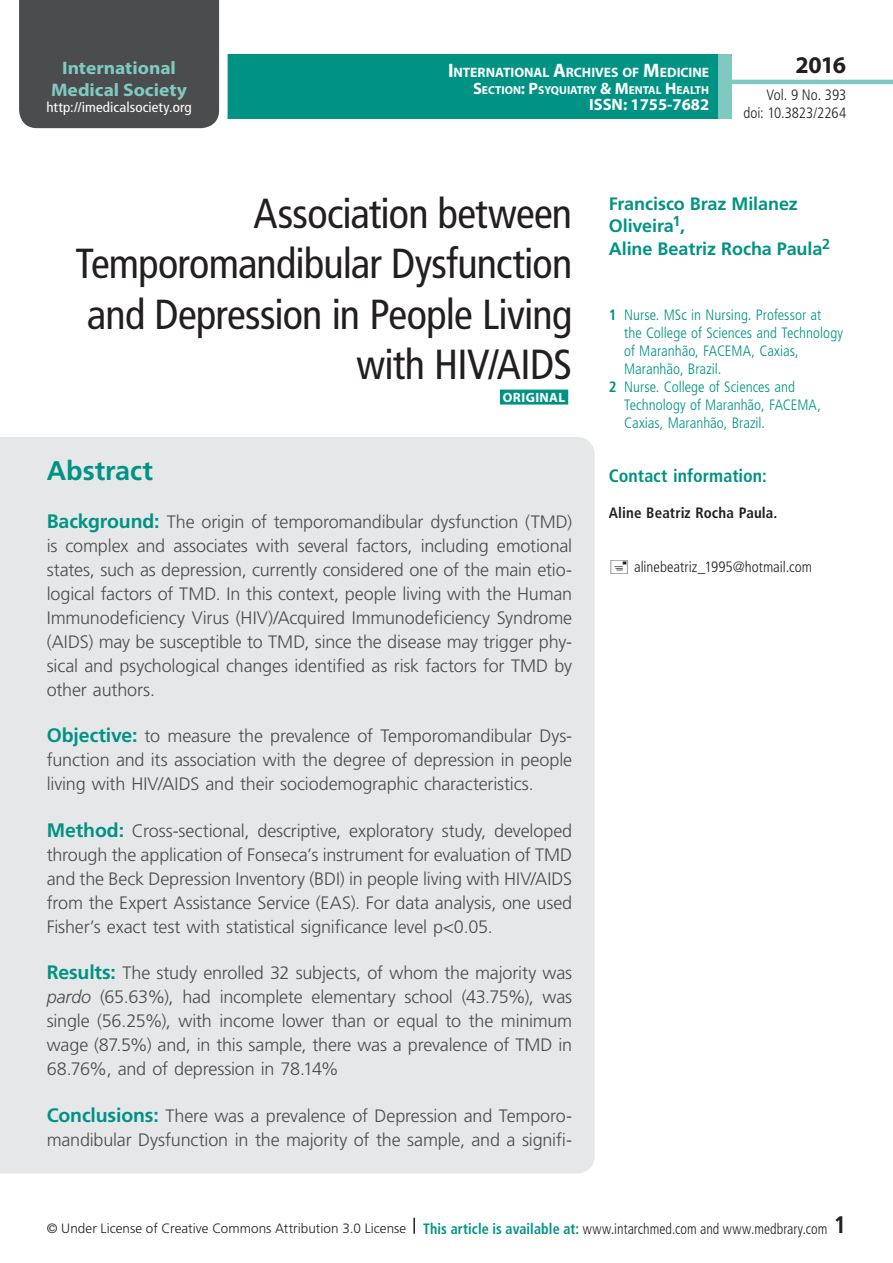
<style>
.page{position:relative;width:893px;height:1263px;background:#fff}
.page>*{position:absolute;margin:0;border:0;box-sizing:border-box;transform-origin:0 0}
.t1{font:condensed 42px/50.4px "Frutiger LT Std";letter-spacing:-.02em;color:#231f20;text-align:right}
.t2{font:700 27px "Frutiger LT Std";letter-spacing:-.005em;color:#009384}
.t3{font:700 24px "Myriad Pro";color:#231f20}
.t4{font:700 condensed 24px "Frutiger LT Std";color:#231f20}
.t5{font:700 18.15px/21.8px "Myriad Pro";color:#80c9c2;text-align:center;scale:1.07 1}
.t6{font:300 18px/24px "Frutiger LT Std";letter-spacing:-.01em;color:#4b4c4d;text-align:justify}
.t7{font:700 18px/22.5px "Frutiger LT Std";letter-spacing:-.005em;color:#009384}
.t8{font:700 condensed 18px "Frutiger LT Std";color:#009384}
.t9{font:700 16.5px "Myriad Pro";color:#fff}
.t10{font:300 condensed 15px "Frutiger LT Std";color:#009384}
.t11{font:300 condensed 15px/18px "Frutiger LT Std";color:#231f20;text-align:right}
.t12{font:700 condensed 15px "Frutiger LT Std";letter-spacing:.01em;color:#231f20}
.t13{font:condensed 13.95px "Frutiger LT Std";letter-spacing:.005em;color:#fff;scale:1.07 1}
.t14{font:700 13.65px "Myriad Pro";letter-spacing:-.005em;color:#fff}
.t15{font:300 13.5px "Frutiger LT Std";letter-spacing:.005em;color:#231f20}
.t16{font:700 13.5px "Myriad Pro";letter-spacing:.03em;color:#fff}
.t17{font:700 11.55px "Myriad Pro";color:#fff}
.s1{font-size:19.5px}
.s2{font-size:16.5px}
.s3{font-weight:700;font-size:19.5px;color:#009384}
.s4{font-style:italic}
.s5{font-weight:700}
.s6{font-weight:700;font-stretch:condensed;font-size:15px;color:#009384}
.s7{font-stretch:condensed;font-size:15px}
</style>
<div class="page">
<div style="left:23px;top:54px;width:762px;height:65px;background:#009384"></div>
<div style="left:19px;top:0;width:209px;height:129px;background:#4b4c4d"></div>
<div style="left:732px;top:36px;width:161px;height:94px;background:#fff"></div>
<hr style="left:730px;top:80px;width:163px;height:4px;background:#80c9c2">
<div style="left:718px;top:54px;width:14px;height:65px;background:#80c9c2"></div>
<svg style="left:413px;top:1218px;width:2px;height:16px"></svg>
<div style="left:0;top:437px;width:595px;height:736px;background:#e6e7e9"></div>
<div style="left:500px;top:390px;width:68px;height:15px;background:#009384"></div>
<p class="t5" style="left:51px;top:56px;width:129px">International<br>Medical Society</p>
<p class="t13" style="left:46px;top:99px;width:137px">http://imedicalsociety.org</p>
<p class="t14" style="left:448px;top:64px;width:263px"><span class="s1">I</span>NTERNATIONAL <span class="s1">A</span>RCHIVES OF <span class="s1">M</span>EDICINE</p>
<p class="t17" style="left:473px;top:82px;width:238px"><span class="s2">S</span>ECTION<span class="s2">: P</span>SYQUIATRY <span class="s2">&amp; M</span>ENTAL <span class="s2">H</span> EALTH</p>
<p class="t9" style="left:589px;top:94px;width:122px">ISSN: 1755-7682</p>
<h3 class="t3" style="left:795px;top:49px;width:52px">2016</h3>
<p class="t11" style="left:743px;top:86px;width:104px">Vol. 9 No. 393 doi: 10.3823/2264</p>
<h1 class="t1" style="left:76px;top:188px;width:498px">Association between<br>Temporomandibular Dysfunction and Depression in People Living with HIV/AIDS</h1>
<p class="t16" style="left:503px;top:388px;width:64px">ORIGINAL</p>
<h2 class="t2" style="left:47px;top:454px;width:108px">Abstract</h2>
<p class="t6" style="left:47px;top:510px;width:527px"><span class="s3">Background:</span> The origin of temporomandibular dysfunction (TMD) is complex and associates with several factors, including emotional states, such as depression, currently considered one of the main etio&shy;logical factors of TMD. In this context, people living with the Human Immunodeficiency Virus (HIV)/Acquired Immunodeficiency Syndrome (AIDS) may be susceptible to TMD, since the disease may trigger phy&shy;sical and psychological changes identified as risk factors for TMD by other authors.</p>
<p class="t6" style="left:47px;top:724px;width:527px"><span class="s3">Objective:</span> to measure the prevalence of Temporomandibular Dys&shy;function and its association with the degree of depression in people living with HIV/AIDS and their sociodemographic characteristics.</p>
<p class="t6" style="left:47px;top:819px;width:527px"><span class="s3">Method:</span> Cross-sectional, descriptive, exploratory study, developed through the application of Fonseca’s instrument for evaluation of TMD and the Beck Depression Inventory (BDI) in people living with HIV/AIDS from the Expert Assistance Service (EAS). For data analysis, one used Fisher’s exact test with statistical significance level p&lt;0.05.</p>
<p class="t6" style="left:47px;top:961px;width:527px"><span class="s3">Results:</span> The study enrolled 32 subjects, of whom the majority was <span class="s4">pardo</span> (65.63%), had incomplete elementary school (43.75%), was single (56.25%), with income lower than or equal to the minimum wage (87.5%) and, in this sample, there was a prevalence of TMD in 68.76%, and of depression in 78.14%</p>
<p class="t6" style="left:47px;top:1104px;width:527px"><span class="s3">Conclusions:</span> There was a prevalence of Depression and Temporo&shy;mandibular Dysfunction in the majority of the sample, and a signifi-</p>
<p class="t7" style="left:609px;top:192px;width:223px">Francisco Braz Milanez<br>Oliveira<sup>1</sup>,<br>Aline Beatriz Rocha Paula<sup>2</sup></p>
<p class="t10" style="left:609px;top:306px;width:214px"><span class="s5">1</span> Nurse. MSc in Nursing. Professor at</p>
<p class="t10" style="left:624px;top:324px;width:220px">the College of Sciences and Technology</p>
<p class="t10" style="left:624px;top:342px;width:176px">of Maranhão, FACEMA, Caxias,</p>
<p class="t10" style="left:624px;top:360px;width:99px">Maranhão, Brazil.</p>
<p class="t10" style="left:609px;top:378px;width:188px"><span class="s5">2</span> Nurse. College of Sciences and</p>
<p class="t10" style="left:624px;top:396px;width:198px">Technology of Maranhão, FACEMA,</p>
<p class="t10" style="left:624px;top:414px;width:143px">Caxias, Maranhão, Brazil.</p>
<p class="t8" style="left:609px;top:465px;width:159px">Contact information:</p>
<p class="t12" style="left:609px;top:504px;width:170px">Aline Beatriz Rocha Paula.</p>
<p class="t11" style="left:634px;top:558px;width:180px">alinebeatriz_1995@hotmail.com</p>
<p class="t15" style="left:47px;top:1220px;width:782px">© Under License of Creative Commons Attribution 3.0 License <span class="s6">This article is available at:</span> <span class="s7">www.intarchmed.com and www.medbrary.com</span></p>
<h3 class="t4" style="left:834px;top:1210px;width:14px">1</h3>
</div>
